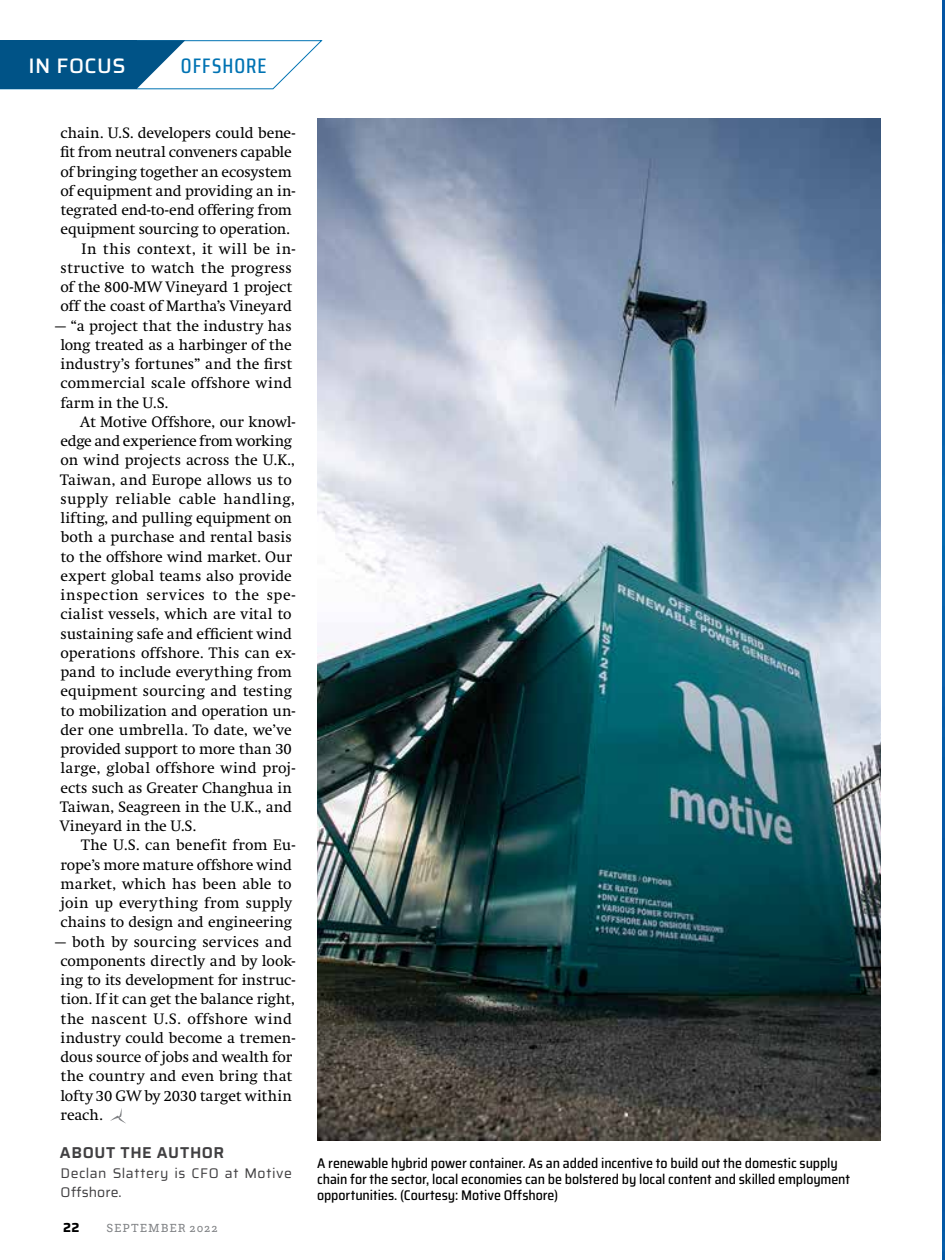
<style>
.page{position:relative;width:945px;height:1260px;background:#fff}
.page>*{position:absolute;margin:0;border:0;box-sizing:border-box;transform-origin:0 0}
.t1{font:500 21px "Saira Condensed";letter-spacing:.05em;color:#0073b3}
.t2{font:500 21px "Saira";letter-spacing:.025em;color:#fff}
.t3{font:15.75px/19.2px "Swift";color:#000}
.t4{font:15.75px "Swift";letter-spacing:.03em;color:#000}
.t5{font:600 15.75px "Saira";letter-spacing:.04em;color:#414042}
.t6{font:500 semi-condensed 14px/15.8px "Saira";letter-spacing:-.005em;color:#000}
.t7{font:14px/19.2px "Saira";letter-spacing:.035em;color:#414042}
.t8{font:700 13.12px "Saira";color:#000}
.t9{font:12.25px "Questa Slab";letter-spacing:.07em;color:#808285}
</style>
<div class="page">
<svg style="left:110px;top:1108px;width:16px;height:15px"></svg>
<img style="left:317px;top:119px;width:564px;height:1021px">
<img style="left:943px;top:0;width:2px;height:1260px">
<svg style="left:0;top:40px;width:323px;height:50px"></svg>
<h1 class="t2" style="left:29px;top:50px;width:98px">IN FOCUS</h1>
<h1 class="t1" style="left:181px;top:50px;width:87px">OFFSHORE</h1>
<p class="t3" style="left:60px;top:124px;width:236px">chain. U.S. developers could bene-</p>
<p class="t3" style="left:60px;top:143px;width:233px">fit from neutral conveners capable</p>
<p class="t3" style="left:60px;top:162px;width:233px">of bringing together an ecosystem</p>
<p class="t3" style="left:60px;top:181px;width:236px">of equipment and providing an in-</p>
<p class="t3" style="left:60px;top:201px;width:233px">tegrated end-to-end offering from</p>
<p class="t3" style="left:60px;top:220px;width:231px">equipment sourcing to operation.</p>
<p class="t4" style="left:82px;top:240px;width:215px">In this context, it will be in-</p>
<p class="t3" style="left:61px;top:258px;width:233px">structive to watch the progress</p>
<p class="t3" style="left:60px;top:278px;width:233px">of the 800-MW Vineyard 1 project</p>
<p class="t3" style="left:60px;top:297px;width:233px">off the coast of Martha’s Vineyard</p>
<p class="t3" style="left:60px;top:316px;width:233px;text-align:justify;text-indent:-5px">— “a project that the industry has long treated as a harbinger of the industry’s fortunes” and the first commercial scale offshore wind farm in the U.S.</p>
<p class="t3" style="left:60px;top:412px;width:236px;text-indent:20px">At Motive Offshore, our knowl&shy;edge and experience from working on wind projects across the U.K.,<br>Taiwan, and Europe allows us to supply reliable cable handling, lifting, and pulling equipment on both a purchase and rental basis to the offshore wind market. Our expert global teams also provide inspection services to the spe&shy;cialist vessels, which are vital to sustaining safe and efficient wind operations offshore. This can ex&shy;pand to include everything from equipment sourcing and testing to mobilization and operation un&shy;der one umbrella. To date, we’ve provided support to more than 30 large, global offshore wind proj&shy;ects such as Greater Changhua in<br>Taiwan, Seagreen in the U.K., and<br>Vineyard in the U.S.</p>
<p class="t3" style="left:60px;top:836px;width:236px;text-indent:21px">The U.S. can benefit from Eu&shy;rope’s more mature offshore wind market, which has been able to join up everything from supply chains to design and engineering</p>
<p class="t3" style="left:60px;top:932px;width:236px;text-indent:-5px">— both by sourcing services and components directly and by look&shy;ing to its development for instruc&shy;tion. If it can get the balance right, the nascent U.S. offshore wind industry could become a tremen&shy;dous source of jobs and wealth for the country and even bring that lofty 30 GW by 2030 target within reach.</p>
<p class="t5" style="left:60px;top:1141px;width:166px">ABOUT THE AUTHOR</p>
<p class="t7" style="left:61px;top:1163px;width:233px">Declan Slattery is CFO at Motive<br>Offshore.</p>
<p class="t6" style="left:317px;top:1155px;width:535px">A renewable hybrid power container. As an added incentive to build out the domestic supply chain for the sector, local economies can be bolstered by local content and skilled employment opportunities. (Courtesy: Motive Offshore)</p>
<p class="t8" style="left:63px;top:1218px;width:18px">22</p>
<p class="t9" style="left:107px;top:1220px;width:113px">SEPTEMBER 2022</p>
</div>
